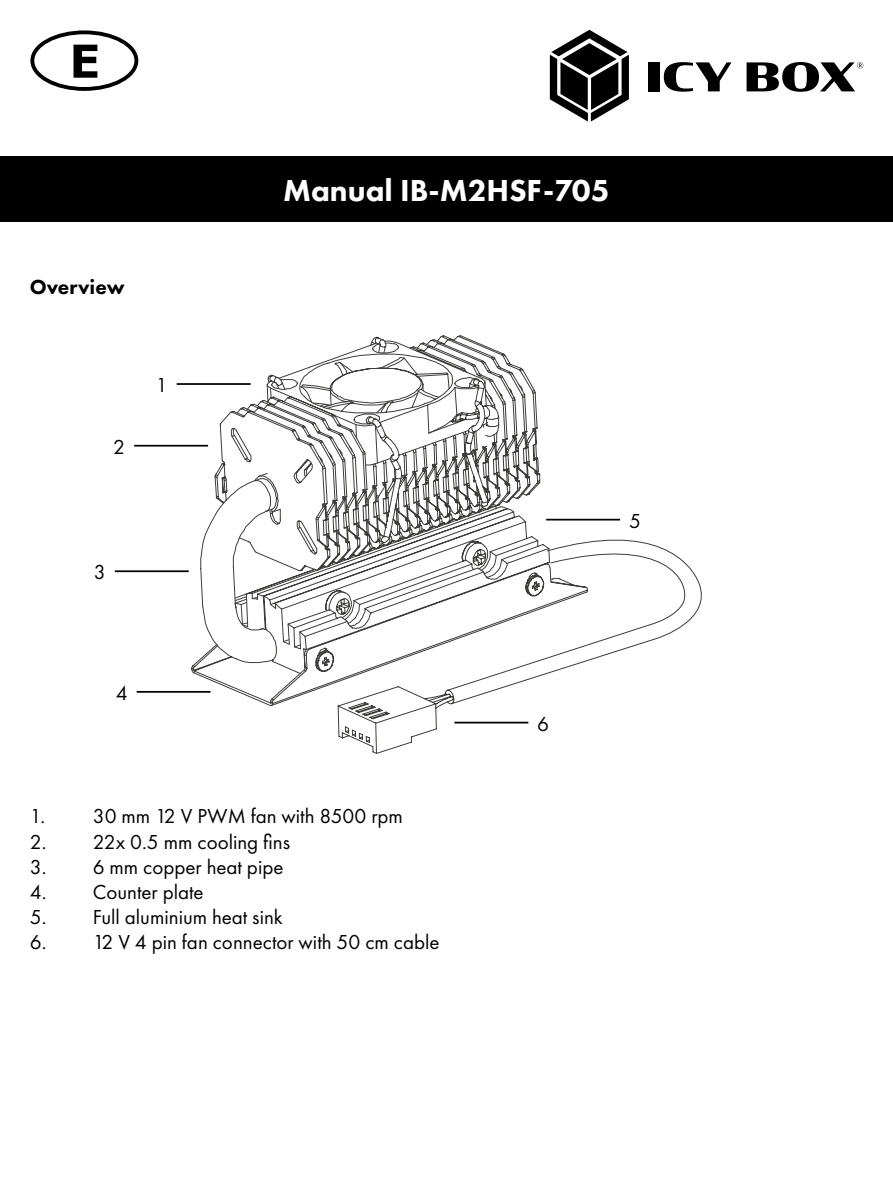
<style>
.page{position:relative;width:893px;height:1191px;background:#fff}
.page>*{position:absolute;margin:0;border:0;box-sizing:border-box;transform-origin:0 0}
.t1{font:800 31.5px "Futura PT";color:#fff}
.t2{font:21px "Futura PT";color:#000}
.t3{font:800 21px "Futura PT";color:#000}
</style>
<div class="page">
<div style="left:648px;top:62px;width:12px;height:29px;background:#000"></div>
<svg style="left:664px;top:62px;width:67px;height:30px"></svg>
<svg style="left:747px;top:62px;width:116px;height:30px"></svg>
<svg style="left:550px;top:30px;width:79px;height:92px"></svg>
<div style="left:0;top:156px;width:893px;height:65px;background:#000"></div>
<svg style="left:31px;top:31px;width:106px;height:59px"></svg>
<div style="left:30px;top:30px;width:108px;height:61px;border:4px solid #000;border-radius:50%"></div>
<svg style="left:74px;top:45px;width:23px;height:33px"></svg>
<svg style="left:337px;top:518px;width:365px;height:236px"></svg>
<svg style="left:192px;top:419px;width:396px;height:287px"></svg>
<svg style="left:299px;top:419px;width:289px;height:236px"></svg>
<svg style="left:224px;top:335px;width:317px;height:232px"></svg>
<hr style="left:134px;top:445px;width:74px;height:1px;background:#000">
<hr style="left:115px;top:570px;width:74px;height:2px;background:#000">
<hr style="left:137px;top:691px;width:74px;height:1px;background:#000">
<hr style="left:546px;top:519px;width:74px;height:1px;background:#000">
<hr style="left:454px;top:721px;width:74px;height:2px;background:#000">
<hr style="left:177px;top:383px;width:74px;height:2px;background:#000">
<p class="t3" style="left:30px;top:274px;width:96px">Overview</p>
<p class="t2" style="left:113px;top:434px;width:13px">2</p>
<p class="t2" style="left:156px;top:372px;width:13px">1</p>
<p class="t2" style="left:94px;top:560px;width:13px">3</p>
<h1 class="t1" style="left:283px;top:171px;width:328px">Manual IB-M2HSF-705</h1>
<p class="t2" style="left:629px;top:508px;width:13px">5</p>
<p class="t2" style="left:116px;top:680px;width:13px">4</p>
<p class="t2" style="left:30px;top:804px;width:375px">1. 30 mm 12 V PWM fan with 8500 rpm</p>
<p class="t2" style="left:30px;top:829px;width:262px">2. 22x 0.5 mm cooling fins</p>
<p class="t2" style="left:30px;top:854px;width:255px">3. 6 mm copper heat pipe</p>
<p class="t2" style="left:30px;top:879px;width:175px">4. Counter plate</p>
<p class="t2" style="left:30px;top:904px;width:255px">5. Full aluminium heat sink</p>
<p class="t2" style="left:30px;top:930px;width:411px">6. 12 V 4 pin fan connector with 50 cm cable</p>
<p class="t2" style="left:537px;top:711px;width:13px">6</p>
</div>
